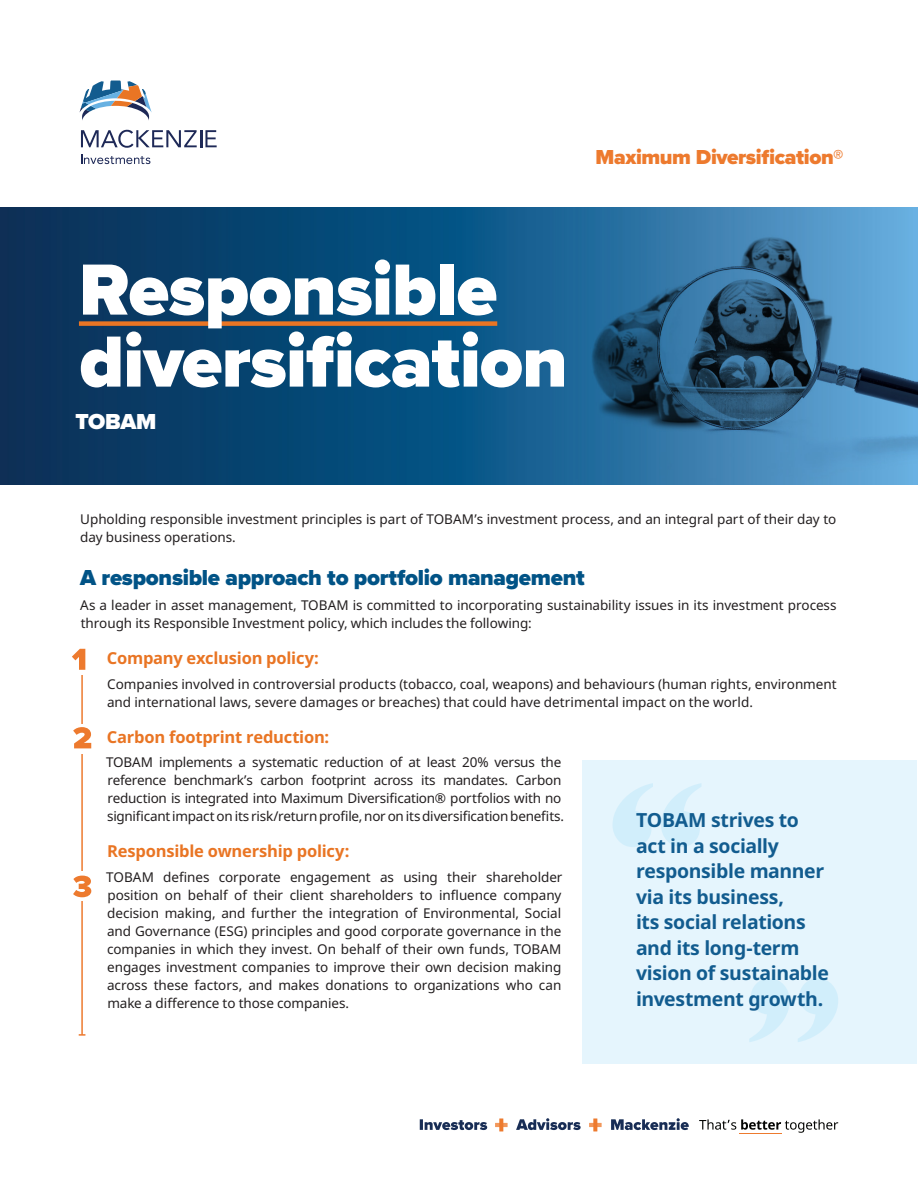
<style>
.page{position:relative;width:918px;height:1188px;background:#fff}
.page>*{position:absolute;margin:0;border:0;box-sizing:border-box;transform-origin:0 0}
.t1{font:900 75px/72px "Proxima Nova";letter-spacing:-.01em;color:#fff}
.t2{font:900 22.5px "Proxima Nova";letter-spacing:-.01em;color:#015386}
.t3{font:900 22.5px "Proxima Nova";letter-spacing:-.015em;color:#fff}
.Heading_Level_3_-_MI{font:900 21px "Proxima Nova";letter-spacing:-.02em;color:#ed7a2e}
.quote{font:700 19.5px/25.5px "Noto Sans";letter-spacing:-.02em;color:#125c8f}
.H3_indented{font:700 16.5px "Noto Sans";letter-spacing:-.015em;color:#e97524}
.body_copy_indent_for{font:13.5px/18px "Noto Sans";letter-spacing:-.005em;color:#231f20}
.body_copy{font:13.5px/18px "Noto Sans";letter-spacing:-.005em;color:#231f20}
</style>
<div class="page">
<img style="left:0;top:207px;width:918px;height:277px">
<div style="left:79px;top:321px;width:418px;height:5px;background:#e97524"></div>
<svg style="left:79px;top:81px;width:73px;height:39px"></svg>
<svg style="left:81px;top:130px;width:136px;height:18px"></svg>
<svg style="left:81px;top:155px;width:69px;height:9px"></svg>
<svg style="left:420px;top:1119px;width:67px;height:11px"></svg>
<hr style="left:739px;top:1133px;width:43px;height:1px;background:#ed7a2e">
<svg style="left:495px;top:1118px;width:13px;height:13px"></svg>
<svg style="left:589px;top:1118px;width:13px;height:13px"></svg>
<svg style="left:699px;top:1119px;width:139px;height:14px"></svg>
<svg style="left:611px;top:1118px;width:78px;height:12px"></svg>
<svg style="left:516px;top:1118px;width:65px;height:12px"></svg>
<hr style="left:81px;top:660px;width:2px;height:375px;background:#ed7a2e">
<div style="left:64px;top:646px;width:34px;height:29px;background:#fff"></div>
<svg style="left:72px;top:649px;width:13px;height:21px"></svg>
<div style="left:64px;top:724px;width:34px;height:29px;background:#fff"></div>
<svg style="left:73px;top:727px;width:18px;height:21px"></svg>
<div style="left:64px;top:871px;width:34px;height:29px;background:#fff"></div>
<svg style="left:73px;top:876px;width:18px;height:21px"></svg>
<div style="left:582px;top:760px;width:334px;height:304px;background:#e5f5fd"></div>
<svg style="left:613px;top:783px;width:88px;height:64px"></svg>
<svg style="left:749px;top:978px;width:89px;height:64px"></svg>
<p class="Heading_Level_3_-_MI" style="left:596px;top:141px;width:249px">Maximum Diversification®</p>
<h1 class="t1" style="left:79px;top:253px;width:490px">Responsible diversification</h1>
<h2 class="t3" style="left:75px;top:405px;width:83px">TOBAM</h2>
<p class="body_copy" style="left:80px;top:511px;width:758px">Upholding responsible investment principles is part of TOBAM’s investment process, and an integral part of their day to</p>
<p class="body_copy" style="left:80px;top:529px;width:157px">day business operations.</p>
<h2 class="t2" style="left:80px;top:561px;width:506px">A responsible approach to portfolio management</h2>
<p class="body_copy" style="left:80px;top:596px;width:758px">As a leader in asset management, TOBAM is committed to incorporating sustainability issues in its investment process through its Responsible Investment policy, which includes the following:</p>
<h3 class="H3_indented" style="left:107px;top:646px;width:214px">Company exclusion policy:</h3>
<p class="body_copy_indent_for" style="left:107px;top:675px;width:731px">Companies involved in controversial products (tobacco, coal, weapons) and behaviours (human rights, environment and international laws, severe damages or breaches) that could have detrimental impact on the world.</p>
<h3 class="H3_indented" style="left:107px;top:725px;width:224px">Carbon footprint reduction:</h3>
<p class="body_copy_indent_for" style="left:106px;top:754px;width:459px">TOBAM implements a systematic reduction of at least 20% versus the reference benchmark’s carbon footprint across its mandates. Carbon reduction is integrated into Maximum Diversification® portfolios with no significant impact on its risk/return profile, nor on its diversification benefits.</p>
<h3 class="H3_indented" style="left:107px;top:840px;width:244px">Responsible ownership policy:</h3>
<p class="body_copy_indent_for" style="left:106px;top:869px;width:458px;text-align:justify">TOBAM defines corporate engagement as using their shareholder position on behalf of their client shareholders to influence company decision making, and further the integration of Environmental, Social and Governance (ESG) principles and good corporate governance in the companies in which they invest. On behalf of their own funds, TOBAM engages investment companies to improve their own decision making across these factors, and makes donations to organizations who can make a difference to those companies.</p>
<p class="quote" style="left:636px;top:808px;width:195px">TOBAM strives to act in a socially responsible manner via its business,<br>its social relations and its long-term vision of sustainable investment growth.</p>
</div>
